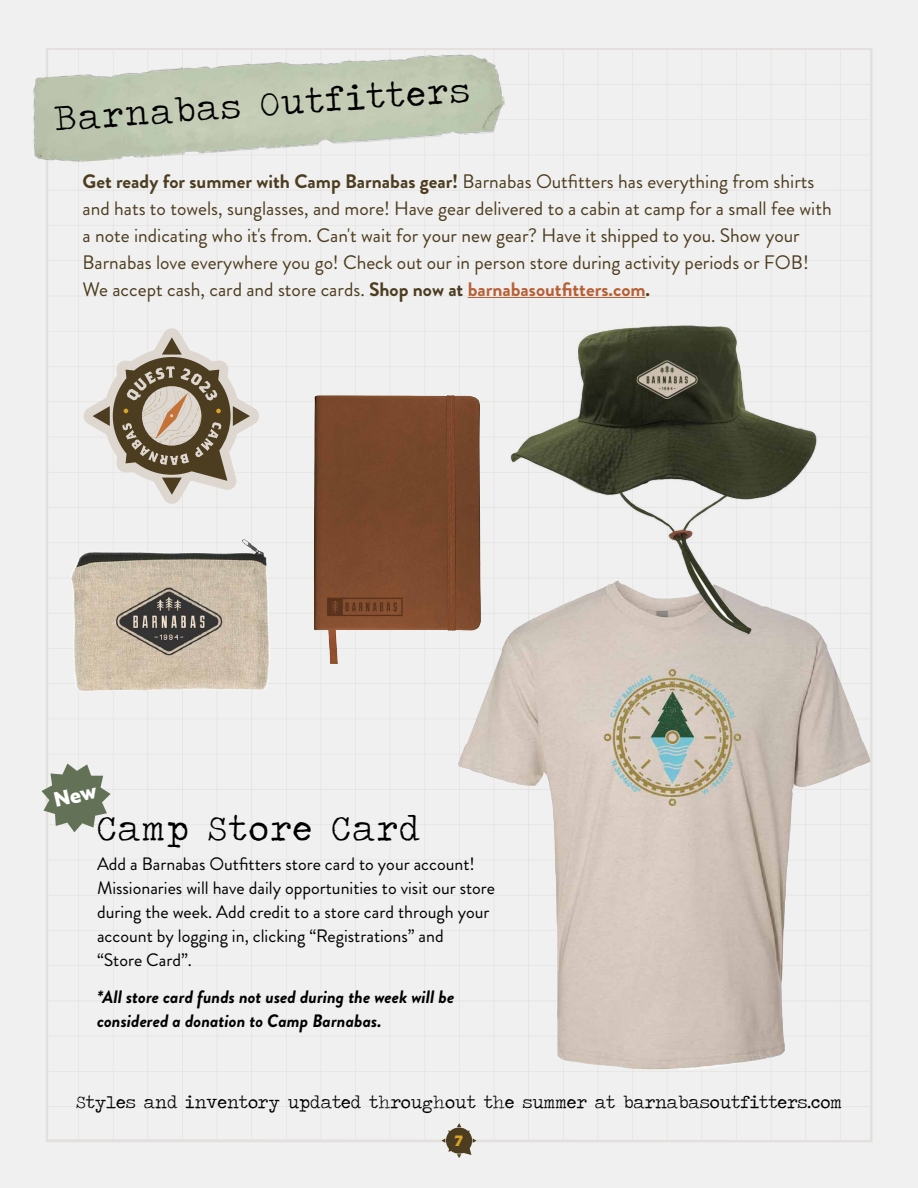
<style>
.page{position:relative;width:918px;height:1188px;background:#f0f0f0}
.page>*{position:absolute;margin:0;border:0;box-sizing:border-box;transform-origin:0 0}
.t1{font:35.85px "Traveling Typewriter";letter-spacing:.05em;color:#000}
.t2{font:19.5px/27px "Brandon Grotesque";color:#4d3d20}
.t3{font:18px/24px "Brandon Grotesque";color:#000}
.t4{font:italic 700 18px/24px "Brandon Grotesque";color:#000}
.t5{font:18px "Traveling Typewriter";color:#000}
.t6{font:700 15px "Brothers OT";color:#dba428}
.s1{font-weight:700}
.s2{font-weight:700;color:#b76037}
</style>
<div class="page">
<svg style="left:442px;top:1123px;width:34px;height:35px"></svg>
<img style="left:452px;top:560px;width:426px;height:514px">
<hr style="left:468px;top:297px;width:178px;height:1px;background:#b76037">
<img style="left:29px;top:45px;width:478px;height:120px">
<svg style="left:84px;top:328px;width:175px;height:176px"></svg>
<img style="left:57px;top:537px;width:229px;height:160px">
<img style="left:506px;top:307px;width:332px;height:344px">
<img style="left:303px;top:386px;width:193px;height:287px">
<svg style="left:42px;top:764px;width:69px;height:68px"></svg>
<h1 class="t1" style="left:53px;top:95px;width:418px;rotate:-4deg">Barnabas Outfitters</h1>
<p class="t2" style="left:83px;top:168px;width:751px"><span class="s1">Get ready for summer with Camp Barnabas gear!</span> Barnabas Outfitters has everything from shirts and hats to towels, sunglasses, and more! Have gear delivered to a cabin at camp for a small fee with a note indicating who it's from. Can't wait for your new gear? Have it shipped to you. Show your Barnabas love everywhere you go! Check out our in person store during activity periods or FOB!<br>We accept cash, card and store cards. <span class="s1">Shop now at</span> <span class="s2">barnabasoutfitters.com</span><span class="s1">.</span></p>
<h1 class="t1" style="left:97px;top:805px;width:325px">Camp Store Card</h1>
<p class="t3" style="left:97px;top:852px;width:400px">Add a Barnabas Outfitters store card to your account!<br>Missionaries will have daily opportunities to visit our store during the week. Add credit to a store card through your account by logging in, clicking “Registrations” and<br>“Store Card”.</p>
<p class="t4" style="left:97px;top:985px;width:359px">*All store card funds not used during the week will be considered a donation to Camp Barnabas.</p>
<p class="t5" style="left:76px;top:1091px;width:767px">Styles and inventory updated throughout the summer at barnabasoutfitters.com</p>
<p class="t6" style="left:455px;top:1134px;width:10px">7</p>
</div>
